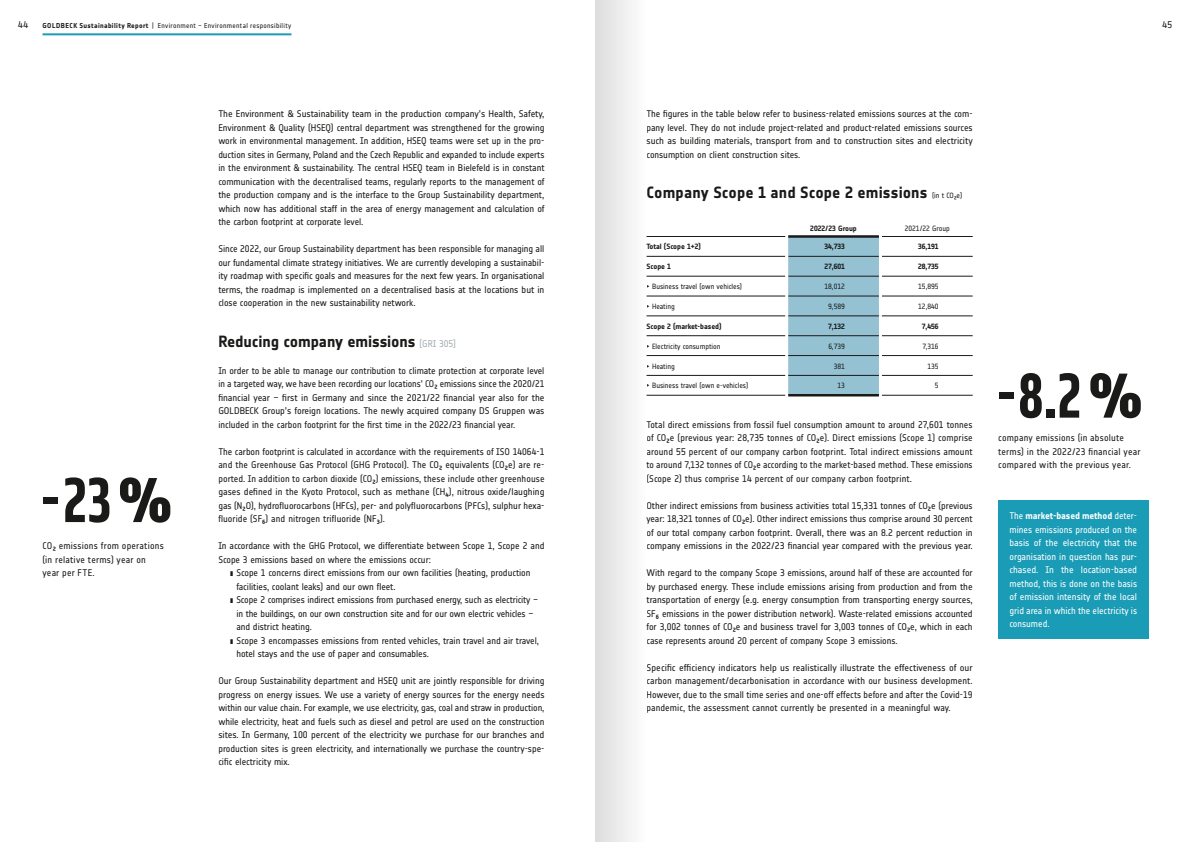
<style>
.page{position:relative;width:1191px;height:842px;background:#fff}
.page>*{position:absolute;margin:0;border:0;box-sizing:border-box;transform-origin:0 0}
.t1{font:62px "Goldbeck Headline";color:#1a1a18}
.t2{font:700 16px "Goldbeck";color:#1a1a18}
.t3{font:9.5px/13.5px "Goldbeck";letter-spacing:-.005em;color:#1a1a18;text-align:justify}
.t4{font:9.5px/13.5px "Goldbeck";letter-spacing:-.005em;color:#fff;text-align:justify}
.t5{font:9.5px/13.5px "Goldbeck";letter-spacing:.02em;color:#1a1a18}
.t6{font:9.5px "Goldbeck";letter-spacing:.015em;color:#1a1a18}
.t7{font:7.5px "Goldbeck";letter-spacing:-.005em;color:#1a1a18}
.t8{font:700 7.5px "Goldbeck";color:#1a1a18}
.t9{font:7px "Goldbeck";letter-spacing:.04em;color:#1a1a18}
.s1{font-weight:700}
.s2{font-weight:400;font-size:9.5px;color:#a5adb2}
.s3{font-weight:400;font-size:7.5px}
</style>
<div class="page">
<hr style="left:646px;top:236px;width:139px;height:1px;background:#1a1a18">
<hr style="left:646px;top:395px;width:139px;height:1px;background:#1a1a18">
<hr style="left:882px;top:395px;width:90px;height:1px;background:#1a1a18">
<hr style="left:882px;top:236px;width:90px;height:1px;background:#1a1a18">
<hr style="left:788px;top:235px;width:91px;height:3px;background:#1a1a18">
<hr style="left:646px;top:296px;width:139px;height:1px;background:#1a1a18">
<hr style="left:646px;top:336px;width:139px;height:1px;background:#1a1a18">
<hr style="left:646px;top:355px;width:139px;height:1px;background:#1a1a18">
<hr style="left:646px;top:375px;width:139px;height:1px;background:#1a1a18">
<hr style="left:882px;top:296px;width:90px;height:1px;background:#1a1a18">
<hr style="left:882px;top:336px;width:90px;height:1px;background:#1a1a18">
<hr style="left:882px;top:355px;width:90px;height:1px;background:#1a1a18">
<hr style="left:882px;top:375px;width:90px;height:1px;background:#1a1a18">
<hr style="left:788px;top:394px;width:91px;height:2px;background:#1a1a18">
<hr style="left:646px;top:315px;width:139px;height:1px;background:#1a1a18">
<hr style="left:882px;top:315px;width:90px;height:1px;background:#1a1a18">
<hr style="left:646px;top:276px;width:139px;height:1px;background:#1a1a18">
<hr style="left:882px;top:276px;width:90px;height:1px;background:#1a1a18">
<hr style="left:646px;top:256px;width:139px;height:1px;background:#1a1a18">
<hr style="left:882px;top:256px;width:90px;height:1px;background:#1a1a18">
<svg style="left:785px;top:236px;width:97px;height:159px;background:#93bcca"></svg>
<div style="left:998px;top:500px;width:150px;height:139px;background:#1a9cb6"></div>
<hr style="left:43px;top:33px;width:248px;height:2px;background:#1a9cb6">
<div style="left:595px;top:0;width:51px;height:842px;background:linear-gradient(to right,#dcdcdc,#fefefe)"></div>
<p class="t3" style="left:18px;top:18px;width:12px">44</p>
<p class="t3" style="left:1162px;top:18px;width:11px">45</p>
<p class="t9" style="left:43px;top:22px;width:250px"><span class="s1">GOLDBECK Sustainability Report</span> | Environment – Environmental responsibility</p>
<h1 class="t1" style="left:41px;top:461px;width:134px">-23%</h1>
<p class="t5" style="left:43px;top:539px;width:123px">CO₂ emissions from operations (in relative terms) year on year per FTE.</p>
<p class="t3" style="left:218px;top:107px;width:328px">The Environment &amp; Sustainability team in the production company’s Health, Safety, Environment &amp; Quality (HSEQ) central department was strengthened for the growing work in environmental management. In addition, HSEQ teams were set up in the pro&shy;duction sites in Germany, Poland and the Czech Republic and expanded to include experts in the environment &amp; sustainability. The central HSEQ team in Bielefeld is in constant communication with the decentralised teams, regularly reports to the management of the production company and is the interface to the Group Sustainability department, which now has additional staff in the area of energy management and calculation of the carbon footprint at corporate level.</p>
<p class="t3" style="left:218px;top:242px;width:327px">Since 2022, our Group Sustainability department has been responsible for managing all our fundamental climate strategy initiatives. We are currently developing a sustainabil&shy;ity roadmap with specific goals and measures for the next few years. In organisational terms, the roadmap is implemented on a decentralised basis at the locations but in close cooperation in the new sustainability network.</p>
<h2 class="t2" style="left:218px;top:332px;width:239px">Reducing company emissions <span class="s2">[GRI 305]</span></h2>
<p class="t3" style="left:218px;top:363px;width:328px">In order to be able to manage our contribution to climate protection at corporate level in a targeted way, we have been recording our locations’ CO₂ emissions since the 2020/21 financial year – first in Germany and since the 2021/22 financial year also for the GOLDBECK Group’s foreign locations. The newly acquired company DS Gruppen was included in the carbon footprint for the first time in the 2022/23 financial year.</p>
<p class="t3" style="left:218px;top:444px;width:328px;text-align:left">The carbon footprint is calculated in accordance with the requirements of ISO 14064-1 and the Greenhouse Gas Protocol (GHG Protocol). The CO₂ equivalents (CO₂e) are re&shy;ported. In addition to carbon dioxide (CO₂) emissions, these include other greenhouse gases defined in the Kyoto Protocol, such as methane (CH₄), nitrous oxide/laughing gas (N₂O), hydrofluorocarbons (HFCs), per- and polyfluorocarbons (PFCs), sulphur hexa&shy;fluoride (SF₆) and nitrogen trifluoride (NF₃).</p>
<p class="t3" style="left:218px;top:539px;width:327px">In accordance with the GHG Protocol, we differentiate between Scope 1, Scope 2 and<br>Scope 3 emissions based on where the emissions occur:</p>
<p class="t3" style="left:236px;top:566px;width:296px;text-indent:-7px">• Scope 1 concerns direct emissions from our own facilities (heating, production facilities, coolant leaks) and our own fleet.</p>
<p class="t3" style="left:236px;top:593px;width:303px;text-align:left;text-indent:-7px">• Scope 2 comprises indirect emissions from purchased energy, such as electricity – in the buildings, on our own construction site and for our own electric vehicles – and district heating.</p>
<p class="t3" style="left:236px;top:633px;width:304px;text-indent:-7px">• Scope 3 encompasses emissions from rented vehicles, train travel and air travel, hotel stays and the use of paper and consumables.</p>
<p class="t3" style="left:218px;top:674px;width:328px">Our Group Sustainability department and HSEQ unit are jointly responsible for driving progress on energy issues. We use a variety of energy sources for the energy needs within our value chain. For example, we use electricity, gas, coal and straw in production, while electricity, heat and fuels such as diesel and petrol are used on the construction sites. In Germany, 100 percent of the electricity we purchase for our branches and production sites is green electricity, and internationally we purchase the country-spe&shy;cific electricity mix.</p>
<p class="t3" style="left:646px;top:107px;width:328px">The figures in the table below refer to business-related emissions sources at the com&shy;pany level. They do not include project-related and product-related emissions sources such as building materials, transport from and to construction sites and electricity consumption on client construction sites.</p>
<h2 class="t2" style="left:646px;top:183px;width:317px">Company Scope 1 and Scope 2 emissions <span class="s3">(in t CO₂e)</span></h2>
<p class="t8" style="left:810px;top:224px;width:48px">2022/23 Group</p>
<p class="t7" style="left:904px;top:224px;width:47px">2021/22 Group</p>
<p class="t8" style="left:646px;top:242px;width:56px">Total (Scope 1+2)</p>
<p class="t8" style="left:824px;top:242px;width:22px">34,733</p>
<p class="t8" style="left:918px;top:242px;width:22px">36,191</p>
<p class="t8" style="left:646px;top:262px;width:26px">Scope 1</p>
<p class="t8" style="left:824px;top:262px;width:22px">27,601</p>
<p class="t8" style="left:918px;top:262px;width:22px">28,735</p>
<p class="t7" style="left:646px;top:282px;width:97px">► Business travel (own vehicles)</p>
<p class="t7" style="left:824px;top:282px;width:22px">18,012</p>
<p class="t7" style="left:918px;top:282px;width:22px">15,895</p>
<p class="t7" style="left:646px;top:302px;width:30px">► Heating</p>
<p class="t7" style="left:828px;top:302px;width:18px">9,589</p>
<p class="t7" style="left:918px;top:302px;width:22px">12,840</p>
<p class="t8" style="left:646px;top:322px;width:76px">Scope 2 (market-based)</p>
<p class="t8" style="left:828px;top:322px;width:18px">7,132</p>
<p class="t8" style="left:921px;top:322px;width:18px">7,456</p>
<p class="t7" style="left:646px;top:342px;width:75px">► Electricity consumption</p>
<p class="t7" style="left:828px;top:342px;width:18px">6,739</p>
<p class="t7" style="left:922px;top:342px;width:18px">7,316</p>
<p class="t7" style="left:646px;top:361px;width:30px">► Heating</p>
<p class="t7" style="left:833px;top:361px;width:13px">381</p>
<p class="t7" style="left:927px;top:361px;width:13px">135</p>
<p class="t7" style="left:646px;top:381px;width:103px">► Business travel (own e-vehicles)</p>
<p class="t7" style="left:837px;top:381px;width:9px">13</p>
<p class="t7" style="left:935px;top:381px;width:5px">5</p>
<p class="t3" style="left:646px;top:417px;width:328px">Total direct emissions from fossil fuel consumption amount to around 27,601 tonnes of CO₂e (previous year: 28,735 tonnes of CO₂e). Direct emissions (Scope 1) comprise around 55 percent of our company carbon footprint. Total indirect emissions amount to around 7,132 tonnes of CO₂e according to the market-based method. These emissions (Scope 2) thus comprise 14 percent of our company carbon footprint.</p>
<p class="t3" style="left:646px;top:498px;width:328px">Other indirect emissions from business activities total 15,331 tonnes of CO₂e (previous year: 18,321 tonnes of CO₂e). Other indirect emissions thus comprise around 30 percent of our total company carbon footprint. Overall, there was an 8.2 percent reduction in company emissions in the 2022/23 financial year compared with the previous year.</p>
<p class="t3" style="left:646px;top:566px;width:328px">With regard to the company Scope 3 emissions, around half of these are accounted for by purchased energy. These include emissions arising from production and from the transportation of energy (e.g. energy consumption from transporting energy sources, SF₆ emissions in the power distribution network). Waste-related emissions accounted for 3,002 tonnes of CO₂e and business travel for 3,003 tonnes of CO₂e, which in each case represents around 20 percent of company Scope 3 emissions.</p>
<p class="t3" style="left:646px;top:660px;width:328px">Specific efficiency indicators help us realistically illustrate the effectiveness of our carbon management/decarbonisation in accordance with our business development.<br>However, due to the small time series and one-off effects before and after the Covid-19 pandemic, the assessment cannot currently be presented in a meaningful way.</p>
<h1 class="t1" style="left:997px;top:356px;width:148px">-8.2%</h1>
<p class="t5" style="left:998px;top:444px;width:144px">terms) in the 2022/23 financial year compared with the previous year.</p>
<p class="t6" style="left:998px;top:432px;width:127px">company emissions (in absolute</p>
<p class="t4" style="left:1009px;top:509px;width:129px">The <span class="s1">market-based method</span> deter&shy;mines emissions produced on the basis of the electricity that the organisation in question has pur&shy;chased. In the location-based method, this is done on the basis of emission intensity of the local grid area in which the electricity is consumed.</p>
</div>
